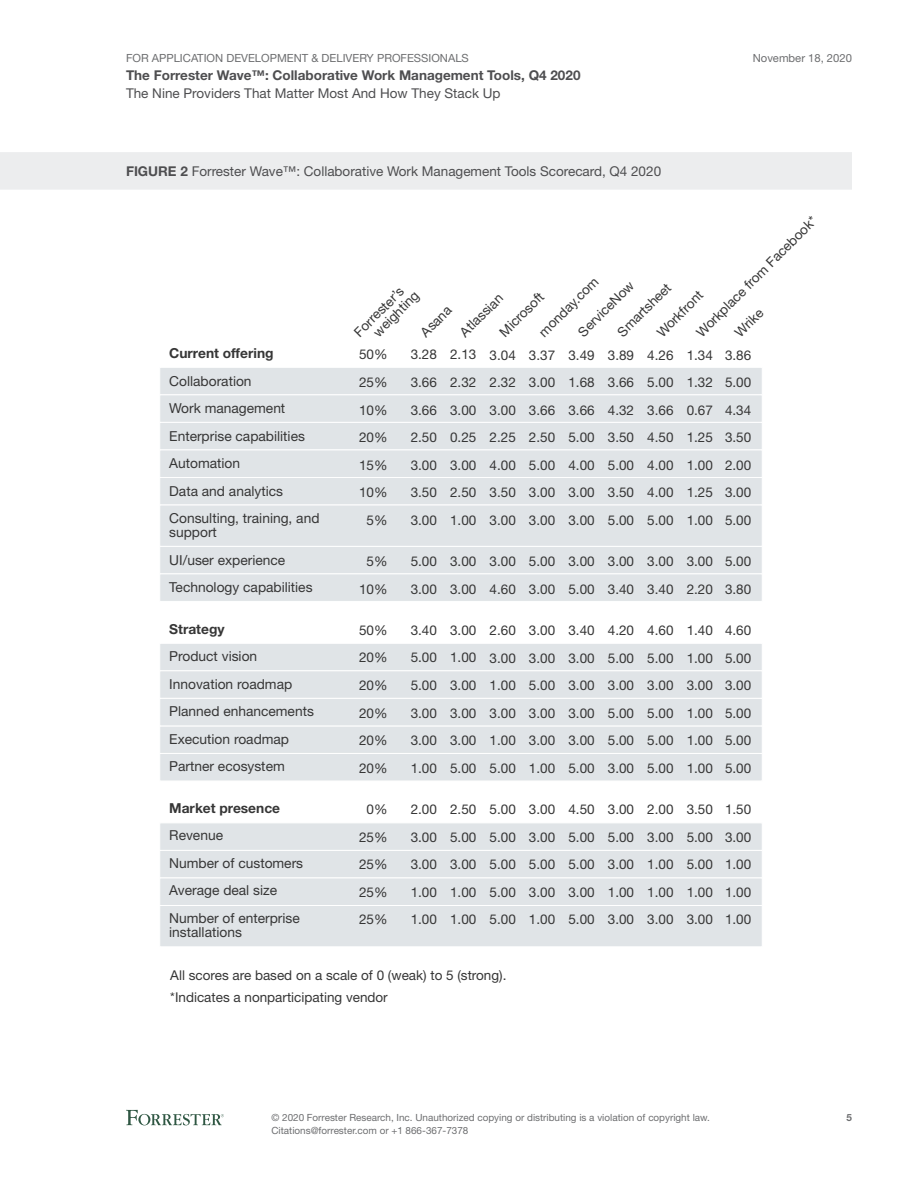
<style>
.page{position:relative;width:918px;height:1188px;background:#fff}
.page>*{position:absolute;margin:0;border:0;box-sizing:border-box;transform-origin:0 0}
.t1{font:13.8px/27.6px "Helvetica Neue LT Std";color:#363636}
.t2{font:700 13.8px "Helvetica Neue LT Std";color:#363636}
.t3{font:13.5px/27.6px "Helvetica Neue LT Std";color:#363636;text-align:justify}
.t4{font:13.5px "Helvetica Neue LT Std";color:#4e4e50}
.t5{font:700 13.5px "Helvetica Neue LT Std";color:#4e4e50}
.t6{font:11.25px "Helvetica Neue LT Std";color:#6d6e70}
.t7{font:9.9px/12.8px "Helvetica Neue LT Std";color:#6d6e70}
.t8{font:700 9.9px "Helvetica Neue LT Std";color:#6d6e70}
.s1{font-weight:700}
</style>
<div class="page">
<svg style="left:126px;top:1110px;width:98px;height:15px"></svg>
<div style="left:0;top:152px;width:852px;height:38px;background:#ecedee"></div>
<div style="left:159px;top:367px;width:604px;height:28px;background:#e0e4e7;border:1px solid #fff"></div>
<div style="left:159px;top:394px;width:604px;height:29px;background:#e0e4e7;border:1px solid #fff"></div>
<div style="left:159px;top:422px;width:604px;height:28px;background:#e0e4e7;border:1px solid #fff"></div>
<div style="left:159px;top:450px;width:604px;height:28px;background:#e0e4e7;border:1px solid #fff"></div>
<div style="left:159px;top:477px;width:604px;height:28px;background:#e0e4e7;border:1px solid #fff"></div>
<div style="left:159px;top:546px;width:604px;height:28px;background:#e0e4e7"></div>
<div style="left:159px;top:643px;width:604px;height:28px;background:#e0e4e7;border:1px solid #fff"></div>
<div style="left:159px;top:822px;width:604px;height:29px;background:#e0e4e7;border:1px solid #fff"></div>
<div style="left:159px;top:505px;width:604px;height:42px;background:#e0e4e7;border:1px solid #fff"></div>
<div style="left:159px;top:905px;width:604px;height:42px;background:#e0e4e7;border:1px solid #fff"></div>
<div style="left:159px;top:573px;width:604px;height:29px;background:#e0e4e7;border:1px solid #fff"></div>
<div style="left:159px;top:670px;width:604px;height:29px;background:#e0e4e7;border:1px solid #fff"></div>
<div style="left:159px;top:726px;width:604px;height:28px;background:#e0e4e7;border:1px solid #fff"></div>
<div style="left:159px;top:753px;width:604px;height:28px;background:#e0e4e7;border:1px solid #fff"></div>
<div style="left:159px;top:850px;width:604px;height:28px;background:#e0e4e7;border:1px solid #fff"></div>
<div style="left:159px;top:878px;width:604px;height:28px;background:#e0e4e7;border:1px solid #fff"></div>
<div style="left:159px;top:698px;width:604px;height:28px;background:#e0e4e7;border:1px solid #fff"></div>
<p class="t6" style="left:126px;top:51px;width:344px">For Application Development &amp; Delivery Professionals</p>
<p class="t5" style="left:126px;top:67px;width:456px">The Forrester Wave™: Collaborative Work Management Tools, Q4 2020</p>
<p class="t4" style="left:126px;top:85px;width:376px">The Nine Providers That Matter Most And How They Stack Up</p>
<p class="t4" style="left:126px;top:163px;width:537px"><span class="s1">FIGURE 2</span> Forrester Wave™: Collaborative Work Management Tools Scorecard, Q4 2020</p>
<p class="t6" style="left:753px;top:51px;width:101px">November 18, 2020</p>
<p class="t3" style="left:689px;top:324px;width:165px;rotate:-45deg">Workplace from Facebook*</p>
<p class="t3" style="left:531px;top:324px;width:80px;rotate:-45deg">monday.com</p>
<p class="t3" style="left:571px;top:324px;width:74px;rotate:-45deg">ServiceNow</p>
<p class="t3" style="left:610px;top:324px;width:71px;rotate:-45deg">Smartsheet</p>
<p class="t3" style="left:361px;top:320px;width:60px;line-height:13.5px;text-indent:-13px;rotate:-45deg">Forrester’s weighting</p>
<p class="t3" style="left:359px;top:341px;width:30px;text-align:center">50%<br>25%<br>10%<br>20%<br>15%<br>10%<br>5%</p>
<p class="t3" style="left:359px;top:547px;width:30px;text-align:center">5%<br>10%</p>
<p class="t3" style="left:359px;top:616px;width:30px">50% 20% 20% 20% 20% 20%</p>
<p class="t3" style="left:359px;top:795px;width:30px;text-align:center">0%<br>25%<br>25%<br>25%<br>25%</p>
<p class="t3" style="left:649px;top:324px;width:60px;rotate:-45deg">Workfront</p>
<p class="t3" style="left:492px;top:324px;width:58px;rotate:-45deg">Microsoft</p>
<p class="t3" style="left:413px;top:324px;width:39px;rotate:-45deg">Asana</p>
<p class="t3" style="left:452px;top:324px;width:56px;rotate:-45deg">Atlassian</p>
<p class="t3" style="left:727px;top:324px;width:35px;rotate:-45deg">Wrike</p>
<p class="t2" style="left:169px;top:345px;width:106px">Current offering</p>
<p class="t1" style="left:169px;top:367px;width:152px">Collaboration<br>Work management<br>Enterprise capabilities<br>Automation<br>Data and analytics<br>Consulting, training, and</p>
<p class="t1" style="left:169px;top:518px;width:145px">support<br>UI/user experience<br>Technology capabilities</p>
<p class="t2" style="left:169px;top:620px;width:57px">Strategy</p>
<p class="t1" style="left:169px;top:642px;width:146px">Product vision<br>Innovation roadmap<br>Planned enhancements<br>Execution roadmap<br>Partner ecosystem</p>
<p class="t2" style="left:169px;top:799px;width:112px">Market presence</p>
<p class="t1" style="left:169px;top:821px;width:135px">Revenue<br>Number of customers<br>Average deal size<br>Number of enterprise</p>
<p class="t1" style="left:169px;top:918px;width:74px">installations</p>
<p class="t3" style="left:170px;top:964px;width:338px;line-height:22px">All scores are based on a scale of 0 (weak) to 5 (strong). *Indicates a nonparticipating vendor</p>
<p class="t3" style="left:411px;top:341px;width:28px">3.28<br>3.66<br>3.66<br>2.50<br>3.00<br>3.50<br>3.00</p>
<p class="t3" style="left:411px;top:547px;width:28px">5.00<br>3.00</p>
<p class="t3" style="left:411px;top:616px;width:28px">3.40<br>5.00<br>5.00<br>3.00<br>3.00<br>1.00</p>
<p class="t3" style="left:411px;top:795px;width:28px">2.00<br>3.00<br>3.00<br>1.00<br>1.00</p>
<p class="t3" style="left:450px;top:341px;width:28px">2.13<br>2.32<br>3.00<br>0.25<br>3.00<br>2.50<br>1.00</p>
<p class="t3" style="left:450px;top:547px;width:28px">3.00<br>3.00</p>
<p class="t3" style="left:450px;top:616px;width:28px">3.00<br>1.00<br>3.00<br>3.00<br>3.00<br>5.00</p>
<p class="t3" style="left:450px;top:795px;width:28px">2.50<br>5.00<br>3.00<br>1.00<br>1.00</p>
<p class="t3" style="left:490px;top:341px;width:28px">3.04<br>2.32<br>3.00<br>2.25<br>4.00<br>3.50<br>3.00</p>
<p class="t3" style="left:490px;top:547px;width:28px">3.00<br>4.60</p>
<p class="t3" style="left:490px;top:616px;width:28px">2.60<br>3.00<br>1.00<br>3.00<br>1.00<br>5.00</p>
<p class="t3" style="left:490px;top:795px;width:28px">5.00<br>5.00<br>5.00<br>5.00<br>5.00</p>
<p class="t3" style="left:529px;top:341px;width:28px">3.37<br>3.00<br>3.66<br>2.50<br>5.00<br>3.00<br>3.00</p>
<p class="t3" style="left:529px;top:547px;width:28px">5.00<br>3.00</p>
<p class="t3" style="left:529px;top:616px;width:28px">3.00<br>3.00<br>5.00<br>3.00<br>3.00<br>1.00</p>
<p class="t3" style="left:529px;top:795px;width:28px">3.00<br>3.00<br>5.00<br>3.00<br>1.00</p>
<p class="t3" style="left:568px;top:341px;width:28px">3.49<br>1.68<br>3.66<br>5.00<br>4.00<br>3.00<br>3.00</p>
<p class="t3" style="left:568px;top:547px;width:28px">3.00<br>5.00</p>
<p class="t3" style="left:568px;top:616px;width:28px">3.40<br>3.00<br>3.00<br>3.00<br>3.00<br>5.00</p>
<p class="t3" style="left:568px;top:795px;width:28px">4.50<br>5.00<br>5.00<br>3.00<br>5.00</p>
<p class="t3" style="left:608px;top:341px;width:28px">3.89<br>3.66<br>4.32<br>3.50<br>5.00<br>3.50<br>5.00</p>
<p class="t3" style="left:608px;top:547px;width:28px">3.00<br>3.40</p>
<p class="t3" style="left:608px;top:616px;width:28px">4.20<br>5.00<br>3.00<br>5.00<br>5.00<br>3.00</p>
<p class="t3" style="left:608px;top:795px;width:28px">3.00<br>5.00<br>3.00<br>1.00<br>3.00</p>
<p class="t3" style="left:647px;top:341px;width:28px">4.26<br>5.00<br>3.66<br>4.50<br>4.00<br>4.00<br>5.00</p>
<p class="t3" style="left:647px;top:547px;width:28px">3.00<br>3.40</p>
<p class="t3" style="left:647px;top:616px;width:28px">4.60<br>5.00<br>3.00<br>5.00<br>5.00<br>5.00</p>
<p class="t3" style="left:647px;top:795px;width:28px">2.00<br>3.00<br>1.00<br>1.00<br>3.00</p>
<p class="t3" style="left:687px;top:341px;width:28px">1.34<br>1.32<br>0.67<br>1.25<br>1.00<br>1.25<br>1.00</p>
<p class="t3" style="left:687px;top:547px;width:28px">3.00<br>2.20</p>
<p class="t3" style="left:687px;top:616px;width:28px">1.40<br>1.00<br>3.00<br>1.00<br>1.00<br>1.00</p>
<p class="t3" style="left:687px;top:795px;width:28px">3.50<br>5.00<br>5.00<br>1.00<br>3.00</p>
<p class="t3" style="left:725px;top:341px;width:28px">3.86<br>5.00<br>4.34<br>3.50<br>2.00<br>3.00<br>5.00</p>
<p class="t3" style="left:725px;top:547px;width:28px">5.00<br>3.80</p>
<p class="t3" style="left:725px;top:616px;width:28px">4.60<br>5.00<br>3.00<br>5.00<br>5.00<br>5.00</p>
<p class="t3" style="left:725px;top:795px;width:28px">1.50<br>3.00<br>1.00<br>1.00<br>1.00</p>
<p class="t7" style="left:272px;top:1111px;width:440px">© 2020 Forrester Research, I nc. Unauthorized copying or distributing is a violation of copyright law.<br>Citations@forrester.com or +1 866-367-7378</p>
<p class="t8" style="left:846px;top:1112px;width:7px">5</p>
</div>
